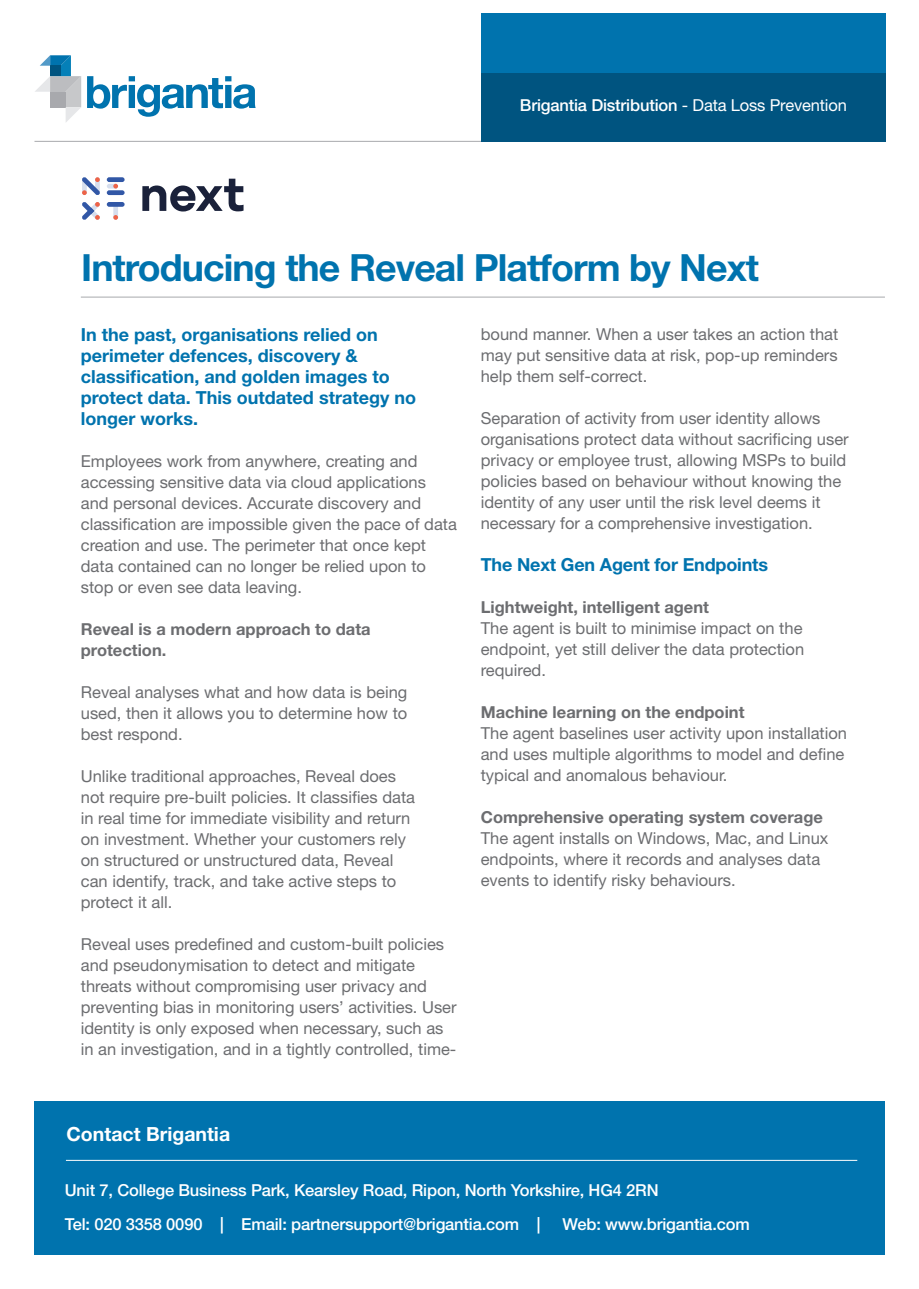
<style>
.page{position:relative;width:919px;height:1289px;background:#fff}
.page>*{position:absolute;margin:0;border:0;box-sizing:border-box;transform-origin:0 0}
.t1{font:700 37.5px "Helvetica Neue LT Std";letter-spacing:-.025em;color:#0073ae}
.t2{font:700 19.5px "Helvetica Neue LT Std";color:#fff}
.t3{font:700 18px/21px "Helvetica Neue LT Std";color:#0073ae}
.t4{font:16.5px/21px "Helvetica Neue LT Std";color:#6c6d70}
.t5{font:500 16.5px "Helvetica Neue LT Std";letter-spacing:-.01em;color:#fff}
.t6{font:700 16.5px/21px "Helvetica Neue LT Std";color:#6c6d70}
.s1{font-weight:400}
</style>
<div class="page">
<hr style="left:81px;top:297px;width:803px;height:1px;background:#a8a9ad">
<hr style="left:34px;top:141px;width:813px;height:1px;background:#a8a9ad">
<div style="left:481px;top:13px;width:404px;height:61px;background:#0073ae"></div>
<div style="left:481px;top:74px;width:404px;height:68px;background:#005480"></div>
<svg style="left:35px;top:55px;width:46px;height:67px"></svg>
<svg style="left:87px;top:76px;width:169px;height:41px"></svg>
<div style="left:34px;top:1101px;width:850px;height:153px;background:#0073ae"></div>
<hr style="left:66px;top:1159px;width:791px;height:1px;background:#fff">
<svg style="left:82px;top:202px;width:18px;height:18px"></svg>
<svg style="left:82px;top:177px;width:18px;height:18px"></svg>
<hr style="left:107px;top:184px;width:11px;height:4px;background:#d6deed;border-radius:2px">
<div style="left:107px;top:177px;width:18px;height:5px;background:#3157a6;border-radius:2px"></div>
<div style="left:107px;top:190px;width:18px;height:5px;background:#3157a6;border-radius:2px"></div>
<svg style="left:113px;top:184px;width:5px;height:4px"></svg>
<div style="left:107px;top:202px;width:18px;height:5px;background:#3157a6;border-radius:2px"></div>
<svg style="left:113px;top:202px;width:5px;height:18px"></svg>
<svg style="left:113px;top:215px;width:5px;height:5px"></svg>
<svg style="left:142px;top:179px;width:101px;height:32px"></svg>
<p class="t5" style="left:520px;top:95px;width:328px">Brigantia Distribution <span class="s1">- Data Loss Prevention</span></p>
<p class="t1" style="left:81px;top:244px;width:679px">Introducing the Reveal Platform by Next</p>
<p class="t3" style="left:81px;top:324px;width:337px">In the past, organisations relied on perimeter defences, discovery &amp; classification, and golden images to protect data. This outdated strategy no longer works.</p>
<p class="t4" style="left:81px;top:450px;width:377px">Employees work from anywhere, creating and accessing sensitive data via cloud applications and personal devices. Accurate discovery and classification are impossible given the pace of data creation and use. The perimeter that once kept data contained can no longer be relied upon to stop or even see data leaving.</p>
<p class="t6" style="left:81px;top:618px;width:291px">Reveal is a modern approach to data protection.</p>
<p class="t4" style="left:81px;top:681px;width:328px;text-align:justify">Reveal analyses what and how data is being used, then it allows you to determine how to best respond.</p>
<p class="t4" style="left:81px;top:765px;width:336px">Unlike traditional approaches, Reveal does not require pre-built policies. It classifies data in real time for immediate visibility and return on investment. Whether your customers rely on structured or unstructured data, Reveal can identify, track, and take active steps to protect it all.</p>
<p class="t4" style="left:81px;top:933px;width:377px">Reveal uses predefined and custom-built policies and pseudonymisation to detect and mitigate threats without compromising user privacy and preventing bias in monitoring users’ activities. User identity is only exposed when necessary, such as in an investigation, and in a tightly controlled, time-</p>
<p class="t4" style="left:480px;top:323px;width:359px;text-align:justify">bound manner. When a user takes an action that may put sensitive data at risk, pop-up reminders help them self-correct.</p>
<p class="t4" style="left:480px;top:407px;width:369px">Separation of activity from user identity allows organisations protect data without sacrificing user privacy or employee trust, allowing MSPs to build policies based on behaviour without knowing the identity of any user until the risk level deems it necessary for a comprehensive investigation.</p>
<p class="t3" style="left:480px;top:554px;width:289px">The Next Gen Agent for Endpoints</p>
<p class="t6" style="left:480px;top:596px;width:230px">Lightweight, intelligent agent</p>
<p class="t4" style="left:480px;top:617px;width:325px;text-align:justify">The agent is built to minimise impact on the endpoint, yet still deliver the data protection required.</p>
<p class="t6" style="left:480px;top:701px;width:265px">Machine learning on the endpoint</p>
<p class="t4" style="left:480px;top:722px;width:368px">The agent baselines user activity upon installation and uses multiple algorithms to model and define typical and anomalous behaviour.</p>
<p class="t6" style="left:480px;top:806px;width:343px">Comprehensive operating system coverage</p>
<p class="t4" style="left:480px;top:827px;width:349px">The agent installs on Windows, Mac, and Linux endpoints, where it records and analyses data events to identify risky behaviours.</p>
<p class="t2" style="left:66px;top:1121px;width:165px">Contact Brigantia</p>
<p class="t5" style="left:65px;top:1179px;width:595px">Unit 7, College Business Park, Kearsley Road, Ripon, North Yorkshire, HG4 2RN</p>
<p class="t5" style="left:65px;top:1214px;width:477px">Tel: 020 3358 0090 | Email: partnersupport@brigantia.com |</p>
<p class="t5" style="left:562px;top:1214px;width:189px">Web: www.brigantia.com</p>
</div>
